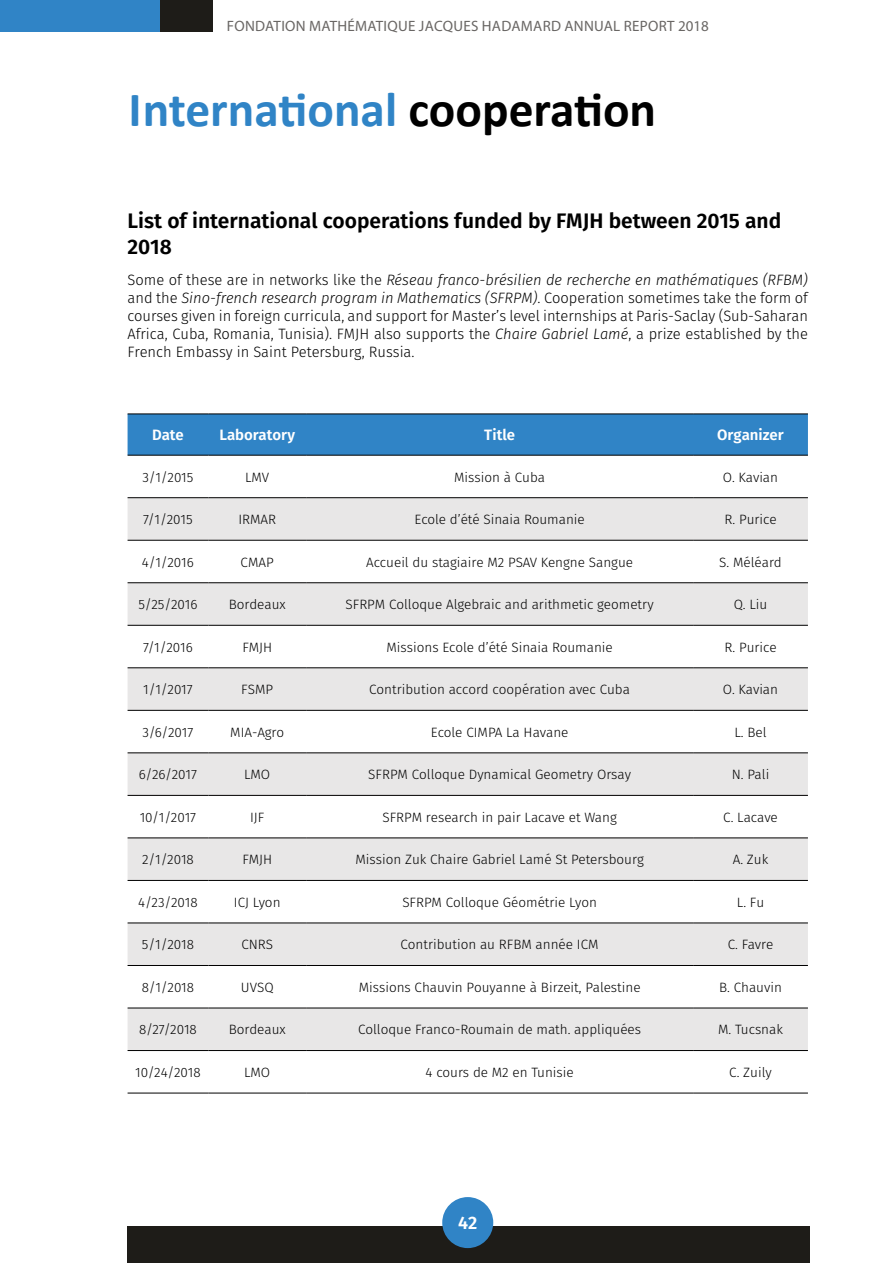
<style>
.page{position:relative;width:893px;height:1263px;background:#fff}
.page>*{position:absolute;margin:0;border:0;box-sizing:border-box;transform-origin:0 0}
.t1{font:700 49.5px "Calibri";color:#3084c6}
.titre_int{font:600 21px/25.2px "Fira Sans";color:#000}
.t2{font:600 18px "Fira Sans";color:#fff}
.texte_justif_c10_def{font:300 15px/18px "Fira Sans";color:#000;text-align:justify}
.t3{font:15px "Myriad Pro";letter-spacing:.02em;color:#696664}
.t4{font:600 15px "Fira Sans";color:#fff}
.t5{font:300 13.5px "Fira Sans";color:#000}
.s1{color:#000}
.s2{font-style:italic}
</style>
<div class="page">
<div style="left:53px;top:0;width:160px;height:31px;background:#1e1c18"></div>
<div style="left:128px;top:1226px;width:682px;height:37px;background:#1e1c18"></div>
<div style="left:442px;top:1197px;width:51px;height:51px;background:#3084c6;border-radius:50%"></div>
<div style="left:0;top:0;width:159px;height:31px;background:#3084c6"></div>
<div style="left:128px;top:415px;width:680px;height:40px;background:#3084c6"></div>
<svg style="left:128px;top:498px;width:680px;height:552px;fill:#e8e7e7"></svg>
<hr style="left:128px;top:455px;width:80px;height:1px;background:#000">
<hr style="left:208px;top:455px;width:98px;height:1px;background:#000">
<hr style="left:306px;top:455px;width:387px;height:1px;background:#000">
<hr style="left:693px;top:455px;width:115px;height:1px;background:#000">
<hr style="left:128px;top:497px;width:80px;height:1px;background:#000">
<hr style="left:208px;top:497px;width:98px;height:1px;background:#000">
<hr style="left:306px;top:497px;width:387px;height:1px;background:#000">
<hr style="left:693px;top:497px;width:115px;height:1px;background:#000">
<hr style="left:128px;top:540px;width:80px;height:1px;background:#000">
<hr style="left:208px;top:540px;width:98px;height:1px;background:#000">
<hr style="left:306px;top:540px;width:387px;height:1px;background:#000">
<hr style="left:693px;top:540px;width:115px;height:1px;background:#000">
<hr style="left:128px;top:582px;width:80px;height:1px;background:#000">
<hr style="left:208px;top:582px;width:98px;height:1px;background:#000">
<hr style="left:306px;top:582px;width:387px;height:1px;background:#000">
<hr style="left:693px;top:582px;width:115px;height:1px;background:#000">
<hr style="left:128px;top:625px;width:80px;height:1px;background:#000">
<hr style="left:208px;top:625px;width:98px;height:1px;background:#000">
<hr style="left:306px;top:625px;width:387px;height:1px;background:#000">
<hr style="left:693px;top:625px;width:115px;height:1px;background:#000">
<hr style="left:128px;top:667px;width:80px;height:1px;background:#000">
<hr style="left:208px;top:667px;width:98px;height:1px;background:#000">
<hr style="left:306px;top:667px;width:387px;height:1px;background:#000">
<hr style="left:693px;top:667px;width:115px;height:1px;background:#000">
<hr style="left:128px;top:710px;width:80px;height:1px;background:#000">
<hr style="left:208px;top:710px;width:98px;height:1px;background:#000">
<hr style="left:306px;top:710px;width:387px;height:1px;background:#000">
<hr style="left:693px;top:710px;width:115px;height:1px;background:#000">
<hr style="left:128px;top:752px;width:80px;height:1px;background:#000">
<hr style="left:208px;top:752px;width:98px;height:1px;background:#000">
<hr style="left:306px;top:752px;width:387px;height:1px;background:#000">
<hr style="left:693px;top:752px;width:115px;height:1px;background:#000">
<hr style="left:128px;top:795px;width:80px;height:1px;background:#000">
<hr style="left:208px;top:795px;width:98px;height:1px;background:#000">
<hr style="left:306px;top:795px;width:387px;height:1px;background:#000">
<hr style="left:693px;top:795px;width:115px;height:1px;background:#000">
<hr style="left:128px;top:837px;width:80px;height:1px;background:#000">
<hr style="left:208px;top:837px;width:98px;height:1px;background:#000">
<hr style="left:306px;top:837px;width:387px;height:1px;background:#000">
<hr style="left:693px;top:837px;width:115px;height:1px;background:#000">
<hr style="left:128px;top:880px;width:80px;height:1px;background:#000">
<hr style="left:208px;top:880px;width:98px;height:1px;background:#000">
<hr style="left:306px;top:880px;width:387px;height:1px;background:#000">
<hr style="left:693px;top:880px;width:115px;height:1px;background:#000">
<hr style="left:128px;top:922px;width:80px;height:1px;background:#000">
<hr style="left:208px;top:922px;width:98px;height:1px;background:#000">
<hr style="left:306px;top:922px;width:387px;height:1px;background:#000">
<hr style="left:693px;top:922px;width:115px;height:1px;background:#000">
<hr style="left:128px;top:965px;width:80px;height:1px;background:#000">
<hr style="left:208px;top:965px;width:98px;height:1px;background:#000">
<hr style="left:306px;top:965px;width:387px;height:1px;background:#000">
<hr style="left:693px;top:965px;width:115px;height:1px;background:#000">
<hr style="left:128px;top:1008px;width:80px;height:1px;background:#000">
<hr style="left:208px;top:1008px;width:98px;height:1px;background:#000">
<hr style="left:306px;top:1008px;width:387px;height:1px;background:#000">
<hr style="left:693px;top:1008px;width:115px;height:1px;background:#000">
<hr style="left:128px;top:1050px;width:80px;height:1px;background:#000">
<hr style="left:208px;top:1050px;width:98px;height:1px;background:#000">
<hr style="left:306px;top:1050px;width:387px;height:1px;background:#000">
<hr style="left:693px;top:1050px;width:115px;height:1px;background:#000">
<hr style="left:128px;top:414px;width:80px;height:1px;background:#000">
<hr style="left:208px;top:414px;width:98px;height:1px;background:#000">
<hr style="left:306px;top:414px;width:387px;height:1px;background:#000">
<hr style="left:693px;top:414px;width:115px;height:1px;background:#000">
<hr style="left:128px;top:1093px;width:80px;height:1px;background:#000">
<hr style="left:208px;top:1093px;width:98px;height:1px;background:#000">
<hr style="left:306px;top:1093px;width:387px;height:1px;background:#000">
<hr style="left:693px;top:1093px;width:115px;height:1px;background:#000">
<p class="t3" style="left:227px;top:17px;width:483px">FONDATION MATHÉMATIQUE JACQUES HADAMARD ANNUAL REPORT 2018</p>
<p class="t1" style="left:129px;top:79px;width:529px">International <span class="s1">cooperation</span></p>
<p class="titre_int" style="left:128px;top:208px;width:655px">List of international cooperations funded by FMJH between 2015 and<br>2018</p>
<p class="texte_justif_c10_def" style="left:128px;top:270px;width:682px">Some of these are in networks like the <span class="s2">Réseau franco-brésilien de recherche en mathématiques (RFBM) </span>and the <span class="s2">Sino-french research program in Mathematics (SFRPM)</span>. Cooperation sometimes take the form of courses given in foreign curricula, and support for Master’s level internships at Paris-Saclay (Sub-Saharan Africa, Cuba, Romania, Tunisia). FMJH also supports the <span class="s2">Chaire Gabriel Lamé</span>, a prize established by the French Embassy in Saint Petersburg, Russia.</p>
<p class="t4" style="left:152px;top:424px;width:33px">Date</p>
<p class="t4" style="left:219px;top:424px;width:77px">Laboratory</p>
<p class="t4" style="left:484px;top:424px;width:32px">Title</p>
<p class="t4" style="left:717px;top:424px;width:68px">Organizer</p>
<p class="t5" style="left:142px;top:467px;width:53px">3/1/2015</p>
<p class="t5" style="left:245px;top:467px;width:26px">LMV</p>
<p class="t5" style="left:454px;top:467px;width:93px">Mission à Cuba</p>
<p class="t5" style="left:723px;top:467px;width:57px">O. Kavian</p>
<p class="t5" style="left:143px;top:510px;width:51px">7/1/2015</p>
<p class="t5" style="left:238px;top:510px;width:39px">IRMAR</p>
<p class="t5" style="left:414px;top:510px;width:172px">Ecole d’été Sinaia Roumanie</p>
<p class="t5" style="left:724px;top:510px;width:54px">R. Purice</p>
<p class="t5" style="left:142px;top:552px;width:53px">4/1/2016</p>
<p class="t5" style="left:241px;top:552px;width:35px">CMAP</p>
<p class="t5" style="left:366px;top:552px;width:268px">Accueil du stagiaire M2 PSAV Kengne Sangue</p>
<p class="t5" style="left:719px;top:552px;width:64px">S. Méléard</p>
<p class="t5" style="left:138px;top:595px;width:61px">5/25/2016</p>
<p class="t5" style="left:229px;top:595px;width:58px">Bordeaux</p>
<p class="t5" style="left:346px;top:595px;width:310px">SFRPM Colloque Algebraic and arithmetic geometry</p>
<p class="t5" style="left:734px;top:595px;width:35px">Q. Liu</p>
<p class="t5" style="left:143px;top:637px;width:51px">7/1/2016</p>
<p class="t5" style="left:242px;top:637px;width:31px">FMJH</p>
<p class="t5" style="left:386px;top:637px;width:228px">Missions Ecole d’été Sinaia Roumanie</p>
<p class="t5" style="left:724px;top:637px;width:54px">R. Purice</p>
<p class="t5" style="left:143px;top:680px;width:51px">1/1/2017</p>
<p class="t5" style="left:241px;top:680px;width:33px">FSMP</p>
<p class="t5" style="left:369px;top:680px;width:262px">Contribution accord coopération avec Cuba</p>
<p class="t5" style="left:723px;top:680px;width:57px">O. Kavian</p>
<p class="t5" style="left:143px;top:722px;width:52px">3/6/2017</p>
<p class="t5" style="left:230px;top:722px;width:55px">MIA-Agro</p>
<p class="t5" style="left:431px;top:722px;width:139px">Ecole CIMPA La Havane</p>
<p class="t5" style="left:734px;top:722px;width:34px">L. Bel</p>
<p class="t5" style="left:139px;top:765px;width:59px">6/26/2017</p>
<p class="t5" style="left:244px;top:765px;width:28px">LMO</p>
<p class="t5" style="left:368px;top:765px;width:264px">SFRPM Colloque Dynamical Geometry Orsay</p>
<p class="t5" style="left:732px;top:765px;width:39px">N. Pali</p>
<p class="t5" style="left:140px;top:807px;width:58px">10/1/2017</p>
<p class="t5" style="left:250px;top:807px;width:16px">IJF</p>
<p class="t5" style="left:382px;top:807px;width:236px">SFRPM research in pair Lacave et Wang</p>
<p class="t5" style="left:723px;top:807px;width:56px">C. Lacave</p>
<p class="t5" style="left:142px;top:850px;width:53px">2/1/2018</p>
<p class="t5" style="left:242px;top:850px;width:31px">FMJH</p>
<p class="t5" style="left:355px;top:850px;width:290px">Mission Zuk Chaire Gabriel Lamé St Petersbourg</p>
<p class="t5" style="left:733px;top:850px;width:37px">A. Zuk</p>
<p class="t5" style="left:138px;top:892px;width:61px">4/23/2018</p>
<p class="t5" style="left:234px;top:892px;width:48px">ICJ Lyon</p>
<p class="t5" style="left:402px;top:892px;width:196px">SFRPM Colloque Géométrie Lyon</p>
<p class="t5" style="left:737px;top:892px;width:29px">L. Fu</p>
<p class="t5" style="left:142px;top:935px;width:53px">5/1/2018</p>
<p class="t5" style="left:241px;top:935px;width:33px">CNRS</p>
<p class="t5" style="left:401px;top:935px;width:200px">Contribution au RFBM année ICM</p>
<p class="t5" style="left:728px;top:935px;width:47px">C. Favre</p>
<p class="t5" style="left:142px;top:978px;width:54px">8/1/2018</p>
<p class="t5" style="left:241px;top:978px;width:34px">UVSQ</p>
<p class="t5" style="left:359px;top:978px;width:283px">Missions Chauvin Pouyanne à Birzeit, Palestine</p>
<p class="t5" style="left:719px;top:978px;width:64px">B. Chauvin</p>
<p class="t5" style="left:139px;top:1020px;width:59px">8/27/2018</p>
<p class="t5" style="left:229px;top:1020px;width:58px">Bordeaux</p>
<p class="t5" style="left:358px;top:1020px;width:284px">Colloque Franco-Roumain de math. appliquées</p>
<p class="t5" style="left:718px;top:1020px;width:66px">M. Tucsnak</p>
<p class="t5" style="left:135px;top:1063px;width:67px">10/24/2018</p>
<p class="t5" style="left:244px;top:1063px;width:28px">LMO</p>
<p class="t5" style="left:426px;top:1063px;width:150px">4 cours de M2 en Tunisie</p>
<p class="t5" style="left:729px;top:1063px;width:44px">C. Zuily</p>
<h3 class="t2" style="left:458px;top:1210px;width:21px">42</h3>
</div>
